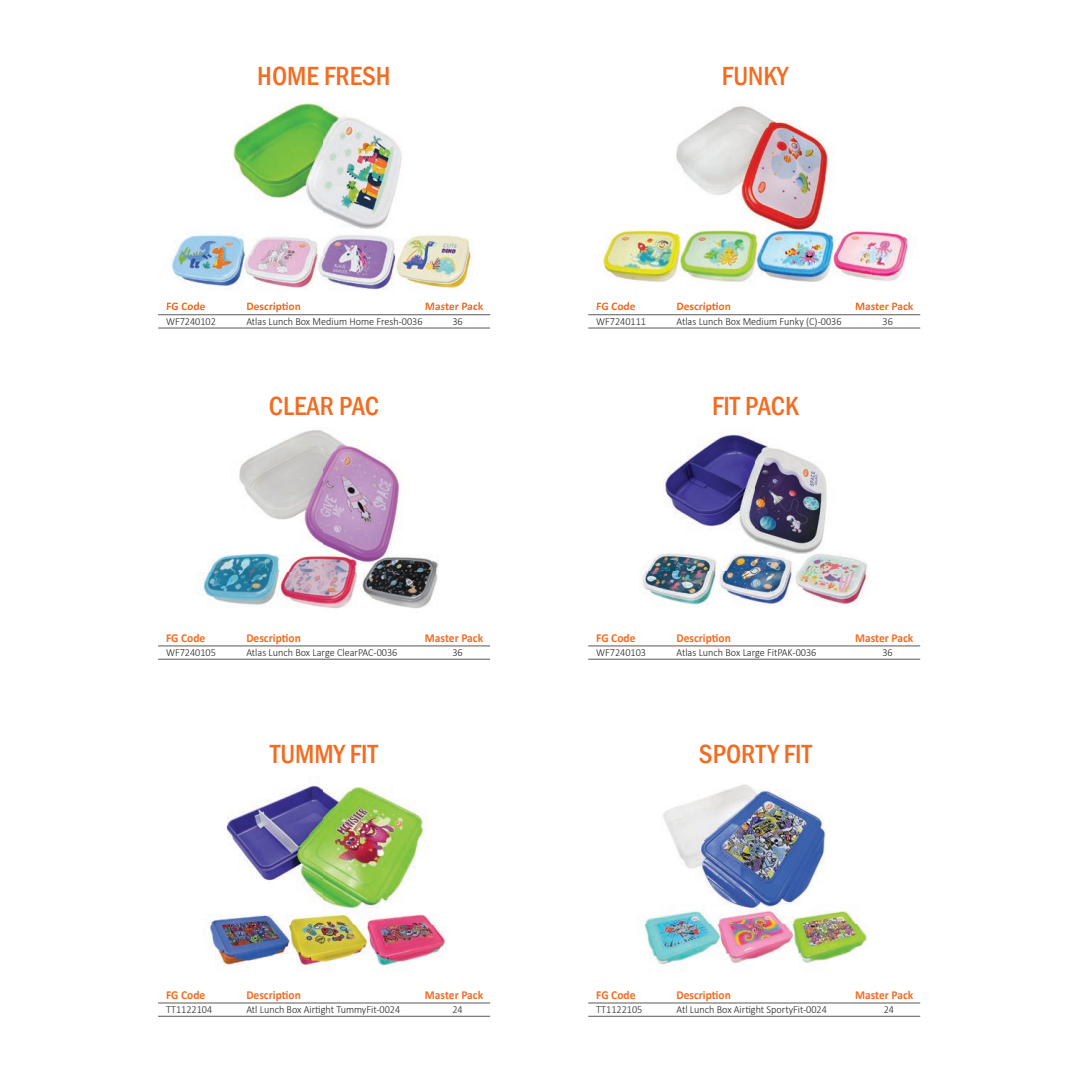
<style>
.page{position:relative;width:1080px;height:1080px;background:#fff}
.page>*{position:absolute;margin:0;border:0;box-sizing:border-box;transform-origin:0 0}
.t1{font:500 condensed 27px "Franklin Gothic";color:#f36c21}
.t2{font:700 12.15px "Calibri";color:#f36c21;scale:.94 1}
.t3{font:300 10.8px "Calibri";color:#231f20;scale:.94 1}
</style>
<div class="page">
<hr style="left:158px;top:314px;width:332px;height:1px;background:#57585a">
<hr style="left:588px;top:314px;width:332px;height:1px;background:#57585a">
<hr style="left:158px;top:646px;width:332px;height:1px;background:#57585a">
<hr style="left:588px;top:646px;width:332px;height:1px;background:#57585a">
<hr style="left:158px;top:1003px;width:332px;height:1px;background:#57585a">
<hr style="left:588px;top:1003px;width:332px;height:1px;background:#57585a">
<hr style="left:158px;top:328px;width:332px;height:1px;background:#57585a">
<hr style="left:588px;top:328px;width:332px;height:1px;background:#57585a">
<hr style="left:158px;top:659px;width:332px;height:1px;background:#57585a">
<hr style="left:588px;top:659px;width:332px;height:1px;background:#57585a">
<hr style="left:158px;top:1016px;width:332px;height:1px;background:#57585a">
<hr style="left:588px;top:1016px;width:332px;height:1px;background:#57585a">
<img style="left:171px;top:103px;width:301px;height:204px">
<img style="left:166px;top:302px;width:135px;height:5px">
<img style="left:426px;top:302px;width:57px;height:5px">
<img style="left:602px;top:106px;width:309px;height:200px">
<img style="left:597px;top:302px;width:134px;height:4px">
<img style="left:856px;top:302px;width:57px;height:4px">
<img style="left:201px;top:430px;width:238px;height:179px">
<img style="left:642px;top:433px;width:227px;height:172px">
<img style="left:210px;top:785px;width:236px;height:185px">
<img style="left:644px;top:784px;width:223px;height:184px">
<h1 class="t1" style="left:257px;top:58px;width:135px">HOME FRESH</h1>
<p class="t2" style="left:166px;top:298px;width:43px">FG Code</p>
<p class="t2" style="left:246px;top:298px;width:59px">Description</p>
<p class="t2" style="left:425px;top:298px;width:64px">Master Pack</p>
<p class="t3" style="left:166px;top:314px;width:55px">WF7240102</p>
<p class="t3" style="left:246px;top:314px;width:189px">Atlas Lunch Box Medium Home Fresh-0036</p>
<p class="t3" style="left:452px;top:314px;width:13px">36</p>
<h1 class="t1" style="left:722px;top:58px;width:68px">FUNKY</h1>
<p class="t2" style="left:596px;top:298px;width:43px">FG Code</p>
<p class="t2" style="left:677px;top:298px;width:59px">Description</p>
<p class="t2" style="left:855px;top:298px;width:64px">Master Pack</p>
<p class="t3" style="left:596px;top:314px;width:55px">WF7240111</p>
<p class="t3" style="left:677px;top:314px;width:177px">Atlas Lunch Box Medium Funky (C)-0036</p>
<p class="t3" style="left:883px;top:314px;width:13px">36</p>
<h1 class="t1" style="left:269px;top:388px;width:112px">CLEAR PAC</h1>
<h1 class="t1" style="left:712px;top:388px;width:88px">FIT PACK</h1>
<p class="t2" style="left:166px;top:629px;width:43px">FG Code</p>
<p class="t2" style="left:246px;top:629px;width:59px">Description</p>
<p class="t2" style="left:425px;top:629px;width:64px">Master Pack</p>
<p class="t3" style="left:166px;top:646px;width:55px">WF7240105</p>
<p class="t3" style="left:246px;top:646px;width:162px">Atlas Lunch Box Large ClearPAC-0036</p>
<p class="t3" style="left:452px;top:646px;width:13px">36</p>
<p class="t2" style="left:596px;top:629px;width:43px">FG Code</p>
<p class="t2" style="left:677px;top:629px;width:59px">Description</p>
<p class="t2" style="left:855px;top:629px;width:64px">Master Pack</p>
<p class="t3" style="left:596px;top:646px;width:55px">WF7240103</p>
<p class="t3" style="left:677px;top:646px;width:150px">Atlas Lunch Box Large FitPAK-0036</p>
<p class="t3" style="left:882px;top:646px;width:13px">36</p>
<h1 class="t1" style="left:270px;top:736px;width:109px">TUMMY FIT</h1>
<h1 class="t1" style="left:699px;top:736px;width:114px">SPORTY FIT</h1>
<p class="t2" style="left:166px;top:986px;width:43px">FG Code</p>
<p class="t2" style="left:246px;top:986px;width:59px">Description</p>
<p class="t2" style="left:425px;top:986px;width:64px">Master Pack</p>
<p class="t3" style="left:166px;top:1003px;width:51px">TT1122104</p>
<p class="t3" style="left:246px;top:1003px;width:165px">Atl Lunch Box Airtight TummyFit-0024</p>
<p class="t3" style="left:452px;top:1003px;width:13px">24</p>
<p class="t2" style="left:596px;top:986px;width:43px">FG Code</p>
<p class="t2" style="left:677px;top:986px;width:59px">Description</p>
<p class="t2" style="left:855px;top:986px;width:64px">Master Pack</p>
<p class="t3" style="left:596px;top:1003px;width:51px">TT1122105</p>
<p class="t3" style="left:677px;top:1003px;width:162px">Atl Lunch Box Airtight SportyFit-0024</p>
<p class="t3" style="left:884px;top:1003px;width:13px">24</p>
</div>
